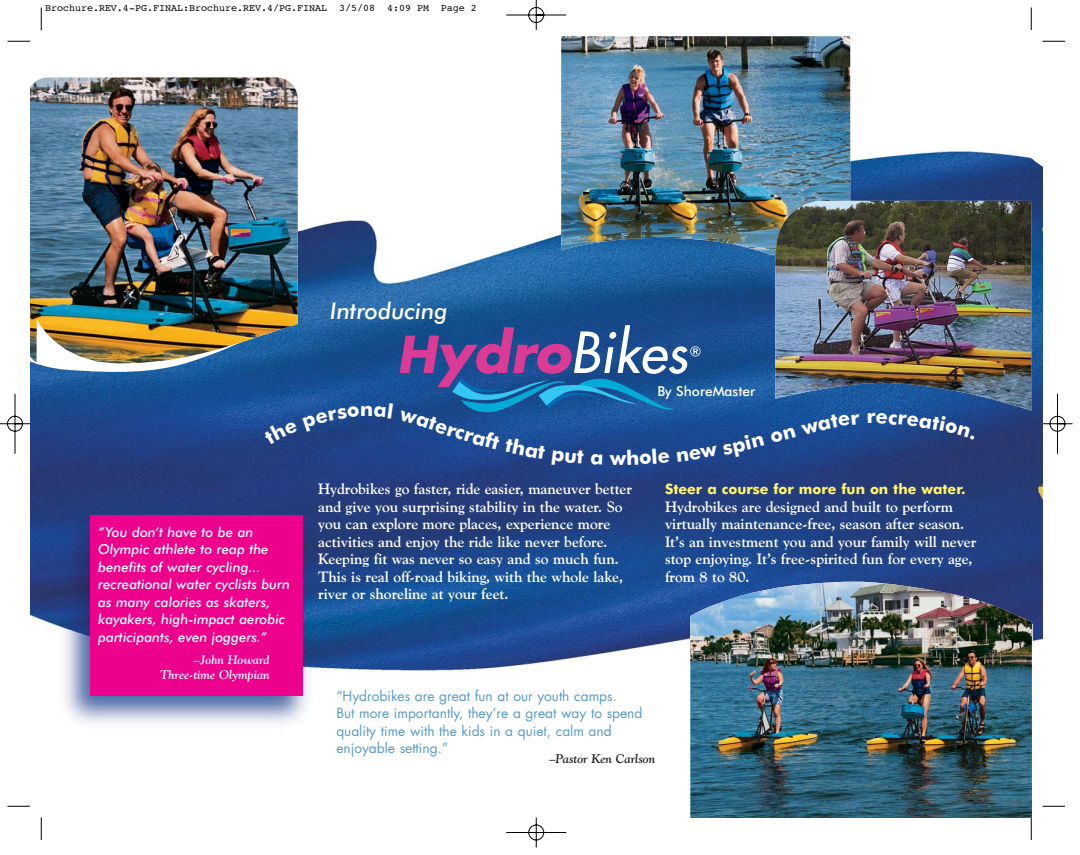
<style>
.page{position:relative;width:1080px;height:855px;background:#fff}
.page>*{position:absolute;margin:0;border:0;box-sizing:border-box;transform-origin:0 0}
.t1{font:italic 500 23px "Futura BT";color:#fff}
.t2{font:700 20px "Futura BT";color:#fff}
.t3{font:700 15px/17.5px "Goudy Old Style BT";color:#fff}
.t4{font:700 14.38px "Futura BT";color:#fff56c}
.t5{font:italic 500 13.75px/17.5px "Futura BT";color:#fff}
.t6{font:13.75px/17.5px "Futura";color:#579bca}
.t7{font:500 13.75px "Futura BT";color:#fff}
.t8{font:italic 700 12.5px/15.2px "Goudy Old Style BT";color:#fff;text-align:right}
.t9{font:italic 700 12.5px "Goudy Old Style BT";color:#231f20}
.t10{font:10px "Courier";color:#000}
</style>
<div class="page">
<img style="left:0;top:0;width:1073px;height:848px">
<svg style="left:264px;top:406px;width:95px;height:38px;background:#1e488e"></svg>
<svg style="left:374px;top:403px;width:19px;height:15px"></svg>
<svg style="left:399px;top:325px;width:365px;height:141px;background:#2e5599"></svg>
<svg style="left:770px;top:414px;width:90px;height:30px;background:#184c96"></svg>
<svg style="left:868px;top:413px;width:107px;height:27px;background:#1e458a"></svg>
<p class="t10" style="left:45px;top:4px;width:433px">Brochure.REV.4-PG.FINAL:Brochure.REV.4/PG.FINAL 3/5/08 4:09 PM Page 2</p>
<p class="t5" style="left:98px;top:524px;width:193px">“You don’t have to be an<br>Olympic athlete to reap the benefits of water cycling... recreational water cyclists burn as many calories as skaters, kayakers, high-impact aerobic participants, even joggers.”</p>
<p class="t8" style="left:160px;top:653px;width:111px">–John Howard<br>Three-time Olympian</p>
<h1 class="t1" style="left:330px;top:301px;width:119px">Introducing</h1>
<h2 class="t2" style="left:360px;top:401px;width:15px">n</h2>
<h2 class="t2" style="left:610px;top:450px;width:18px">w</h2>
<p class="t7" style="left:657px;top:385px;width:99px">By ShoreMaster</p>
<p class="t3" style="left:318px;top:481px;width:315px">Hydrobikes go faster, ride easier, maneuver better and give you surprising stability in the water. So you can explore more places, experience more activities and enjoy the ride like never before.<br>Keeping fit was never so easy and so much fun.<br>This is real off-road biking, with the whole lake, river or shoreline at your feet.</p>
<p class="t4" style="left:665px;top:483px;width:302px">Steer a course for more fun on the water.</p>
<p class="t3" style="left:665px;top:499px;width:313px">Hydrobikes are designed and built to perform virtually maintenance-free, season after season.<br>It’s an investment you and your family will never stop enjoying. It’s free-spirited fun for every age, from 8 to 80.</p>
<p class="t6" style="left:336px;top:688px;width:308px">“Hydrobikes are great fun at our youth camps.<br>But more importantly, they’re a great way to spend quality time with the kids in a quiet, calm and enjoyable setting.”</p>
<p class="t9" style="left:549px;top:754px;width:107px">–Pastor Ken Carlson</p>
</div>
